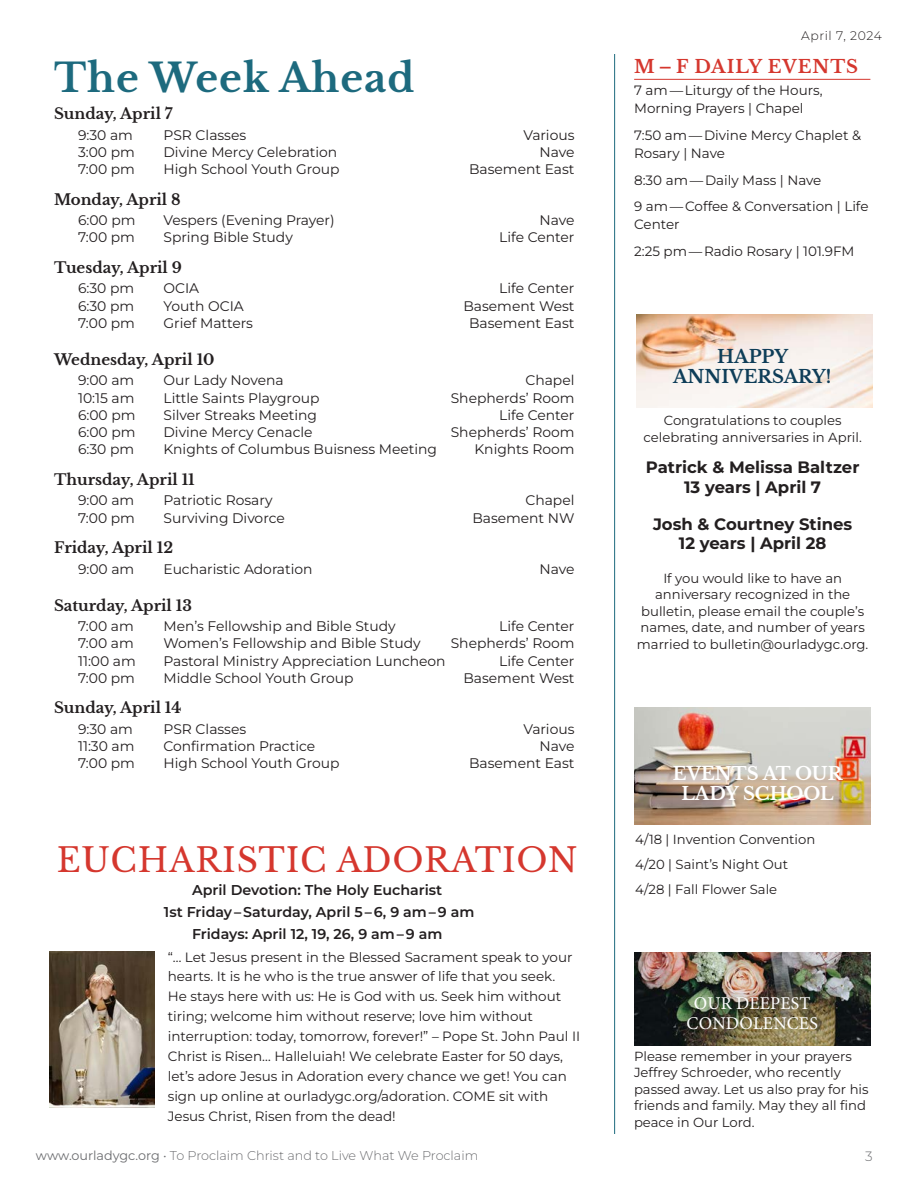
<style>
.page{position:relative;width:918px;height:1188px;background:#fff}
.page>*{position:absolute;margin:0;border:0;box-sizing:border-box;transform-origin:0 0}
.t1{font:700 39px "Libre Baskerville";letter-spacing:.025em;color:#1d6a7e}
.t2{font:33px "Libre Baskerville";letter-spacing:.025em;color:#d5372e}
.t3{font:18px/19.8px "Minion Pro";letter-spacing:.01em;color:#fff;text-align:center}
.t4{font:700 18px/19.8px "Libre Baskerville";color:#fff;text-align:center}
.t5{font:700 18px/19.8px "Libre Baskerville";color:#0e3d58;text-align:center}
.t6{font:700 18px "Libre Baskerville";letter-spacing:.05em;color:#d5372e}
.t7{font:700 16.5px/19.8px "Montserrat";color:#231f20;text-align:center}
.t8{font:700 15px "Libre Baskerville";color:#231f20}
.t9{font:600 14.25px/22.4px "Montserrat";color:#231f20;text-align:center}
.t10{font:13.8px "Montserrat";color:#231f20}
.t11{font:13.5px/19.8px "Montserrat";color:#231f20}
.t12{font:300 13.5px "Montserrat";color:#6c6d70}
.t13{font:13.2px/16.5px "Montserrat";color:#231f20;text-align:center}
.t14{font:300 12.75px "Montserrat";color:#6c6d70}
.t15{font:300 12.3px "Montserrat";letter-spacing:.05em;color:#231f20}
.s1{font-weight:400}
</style>
<div class="page">
<hr style="left:614px;top:54px;width:1px;height:1080px;background:#1d6a7e">
<hr style="left:634px;top:79px;width:236px;height:1px;background:#d5372e">
<img style="left:636px;top:314px;width:237px;height:94px">
<img style="left:634px;top:952px;width:236px;height:93px">
<img style="left:49px;top:951px;width:105px;height:156px">
<img style="left:634px;top:707px;width:236px;height:118px">
<p class="t1" style="left:54px;top:54px;width:362px">The Week Ahead</p>
<p class="t8" style="left:54px;top:105px;width:120px">Sunday, April 7</p>
<p class="t10" style="left:78px;top:125px;width:56px">9:30 am</p>
<p class="t10" style="left:164px;top:125px;width:84px">PSR Classes</p>
<p class="t10" style="left:523px;top:125px;width:53px">Various</p>
<p class="t10" style="left:78px;top:142px;width:58px">3:00 pm</p>
<p class="t10" style="left:164px;top:142px;width:175px">Divine Mercy Celebration</p>
<p class="t10" style="left:539px;top:142px;width:37px">Nave</p>
<p class="t10" style="left:78px;top:160px;width:58px">7:00 pm</p>
<p class="t10" style="left:164px;top:160px;width:178px">High School Youth Group</p>
<p class="t10" style="left:469px;top:160px;width:107px">Basement East</p>
<p class="t8" style="left:54px;top:190px;width:128px">Monday, April 8</p>
<p class="t10" style="left:78px;top:211px;width:59px">6:00 pm</p>
<p class="t10" style="left:164px;top:211px;width:173px">Vespers (Evening Prayer)</p>
<p class="t10" style="left:539px;top:211px;width:37px">Nave</p>
<p class="t10" style="left:78px;top:228px;width:58px">7:00 pm</p>
<p class="t10" style="left:164px;top:228px;width:131px">Spring Bible Study</p>
<p class="t10" style="left:499px;top:228px;width:77px">Life Center</p>
<p class="t8" style="left:54px;top:258px;width:130px">Tuesday, April 9</p>
<p class="t10" style="left:78px;top:279px;width:58px">6:30 pm</p>
<p class="t10" style="left:164px;top:279px;width:37px">OCIA</p>
<p class="t10" style="left:499px;top:279px;width:77px">Life Center</p>
<p class="t10" style="left:78px;top:296px;width:58px">6:30 pm</p>
<p class="t10" style="left:164px;top:296px;width:82px">Youth OCIA</p>
<p class="t10" style="left:464px;top:296px;width:112px">Basement West</p>
<p class="t10" style="left:78px;top:314px;width:58px">7:00 pm</p>
<p class="t10" style="left:164px;top:314px;width:91px">Grief Matters</p>
<p class="t10" style="left:469px;top:314px;width:107px">Basement East</p>
<p class="t8" style="left:54px;top:350px;width:162px">Wednesday, April 10</p>
<p class="t10" style="left:78px;top:371px;width:58px">9:00 am</p>
<p class="t10" style="left:164px;top:371px;width:122px">Our Lady Novena</p>
<p class="t10" style="left:525px;top:371px;width:51px">Chapel</p>
<p class="t10" style="left:78px;top:388px;width:58px">10:15 am</p>
<p class="t10" style="left:164px;top:388px;width:157px">Little Saints Playgroup</p>
<p class="t10" style="left:451px;top:388px;width:125px">Shepherds’ Room</p>
<p class="t10" style="left:78px;top:406px;width:59px">6:00 pm</p>
<p class="t10" style="left:164px;top:406px;width:155px">Silver Streaks Meeting</p>
<p class="t10" style="left:499px;top:406px;width:77px">Life Center</p>
<p class="t10" style="left:78px;top:423px;width:59px">6:00 pm</p>
<p class="t10" style="left:164px;top:423px;width:151px">Divine Mercy Cenacle</p>
<p class="t10" style="left:451px;top:423px;width:125px">Shepherds’ Room</p>
<p class="t10" style="left:78px;top:440px;width:58px">6:30 pm</p>
<p class="t10" style="left:164px;top:440px;width:275px">Knights of Columbus Buisness Meeting</p>
<p class="t10" style="left:475px;top:440px;width:101px">Knights Room</p>
<p class="t8" style="left:54px;top:470px;width:142px">Thursday, April 11</p>
<p class="t10" style="left:78px;top:491px;width:58px">9:00 am</p>
<p class="t10" style="left:164px;top:491px;width:111px">Patriotic Rosary</p>
<p class="t10" style="left:525px;top:491px;width:51px">Chapel</p>
<p class="t10" style="left:78px;top:508px;width:58px">7:00 pm</p>
<p class="t10" style="left:164px;top:508px;width:123px">Surviving Divorce</p>
<p class="t10" style="left:472px;top:508px;width:104px">Basement NW</p>
<p class="t8" style="left:54px;top:539px;width:121px">Friday, April 12</p>
<p class="t10" style="left:78px;top:559px;width:58px">9:00 am</p>
<p class="t10" style="left:163px;top:559px;width:151px">Eucharistic Adoration</p>
<p class="t10" style="left:539px;top:559px;width:37px">Nave</p>
<p class="t8" style="left:54px;top:596px;width:139px">Saturday, April 13</p>
<p class="t10" style="left:78px;top:617px;width:57px">7:00 am</p>
<p class="t10" style="left:164px;top:617px;width:234px">Men’s Fellowship and Bible Study</p>
<p class="t10" style="left:499px;top:617px;width:77px">Life Center</p>
<p class="t10" style="left:78px;top:634px;width:57px">7:00 am</p>
<p class="t10" style="left:164px;top:634px;width:259px">Women’s Fellowship and Bible Study</p>
<p class="t10" style="left:451px;top:634px;width:125px">Shepherds’ Room</p>
<p class="t10" style="left:78px;top:651px;width:59px">11:00 am</p>
<p class="t10" style="left:164px;top:651px;width:284px">Pastoral Ministry Appreciation Luncheon</p>
<p class="t10" style="left:499px;top:651px;width:77px">Life Center</p>
<p class="t10" style="left:78px;top:669px;width:58px">7:00 pm</p>
<p class="t10" style="left:164px;top:669px;width:192px">Middle School Youth Group</p>
<p class="t10" style="left:464px;top:669px;width:112px">Basement West</p>
<p class="t8" style="left:54px;top:699px;width:129px">Sunday, April 14</p>
<p class="t10" style="left:78px;top:720px;width:56px">9:30 am</p>
<p class="t10" style="left:164px;top:720px;width:84px">PSR Classes</p>
<p class="t10" style="left:523px;top:720px;width:53px">Various</p>
<p class="t10" style="left:78px;top:737px;width:58px">11:30 am</p>
<p class="t10" style="left:164px;top:737px;width:153px">Confirmation Practice</p>
<p class="t10" style="left:539px;top:737px;width:37px">Nave</p>
<p class="t10" style="left:78px;top:754px;width:58px">7:00 pm</p>
<p class="t10" style="left:164px;top:754px;width:178px">High School Youth Group</p>
<p class="t10" style="left:469px;top:754px;width:107px">Basement East</p>
<p class="t2" style="left:57px;top:840px;width:523px">EUCHARISTIC ADORATION</p>
<p class="t9" style="left:164px;top:878px;width:312px">April Devotion: The Holy Eucharist<br>1st Friday – Saturday, April 5 – 6, 9 am – 9 am<br>Fridays: April 12, 19, 26, 9 am – 9 am</p>
<p class="t11" style="left:168px;top:946px;width:414px">“… Let Jesus present in the Blessed Sacrament speak to your hearts. It is he who is the true answer of life that you seek.<br>He stays here with us: He is God with us. Seek him without tiring; welcome him without reserve; love him without interruption: today, tomorrow, forever!” – Pope St. John Paul II Christ is Risen… Halleluiah! We celebrate Easter for 50 days, let’s adore Jesus in Adoration every chance we get! You can sign up online at ourladygc.org/adoration. COME sit with Jesus Christ, Risen from the dead!</p>
<p class="t15" style="left:801px;top:27px;width:82px">April 7, 2024</p>
<p class="t6" style="left:634px;top:55px;width:225px">M – F DAILY EVENTS</p>
<p class="t11" style="left:634px;top:81px;width:190px;line-height:18px">7 am — Liturgy of the Hours,<br>Morning Prayers | Chapel</p>
<p class="t11" style="left:634px;top:126px;width:228px;line-height:18px">7:50 am — Divine Mercy Chaplet &amp;<br>Rosary | Nave</p>
<p class="t11" style="left:634px;top:166px;width:236px;line-height:26.7px">8:30 am — Daily Mass | Nave<br>9 am — Coffee &amp; Conversation | Life</p>
<p class="t11" style="left:634px;top:211px;width:222px;line-height:26.7px">Center<br>2:25 pm — Radio Rosary | 101.9FM</p>
<p class="t5" style="left:673px;top:347px;width:160px">HAPPY<br>ANNIVERSARY!</p>
<p class="t13" style="left:644px;top:412px;width:220px">Congratulations to couples celebrating anniversaries in April.</p>
<p class="t7" style="left:646px;top:457px;width:215px">Patrick &amp; Melissa Baltzer<br>13 years | April 7</p>
<p class="t7" style="left:653px;top:513px;width:201px">Josh &amp; Courtney Stines<br>12 years | April 28</p>
<p class="t13" style="left:637px;top:569px;width:233px">If you would like to have an anniversary recognized in the bulletin, please email the couple’s names, date, and number of years married to bulletin@ourladygc.org.</p>
<p class="t4" style="left:673px;top:764px;width:171px">EVENTS AT OUR<br>LADY SCHOOL</p>
<p class="t13" style="left:635px;top:826px;width:182px;line-height:25.2px;text-align:left">4/18 | Invention Convention<br>4/20 | Saint’s Night Out<br>4/28 | Fall Flower Sale</p>
<p class="t3" style="left:687px;top:994px;width:133px">OUR DEEPEST<br>CONDOLENCES</p>
<p class="t13" style="left:634px;top:1047px;width:236px;text-align:left">Please remember in your prayers<br>Jeffrey Schroeder, who recently passed away. Let us also pray for his friends and family. May they all find peace in Our Lord.</p>
<p class="t14" style="left:36px;top:1147px;width:444px"><span class="s1">www.ourladygc.org</span> • To Proclaim Christ and to Live What We Proclaim</p>
<p class="t12" style="left:865px;top:1147px;width:9px">3</p>
</div>
